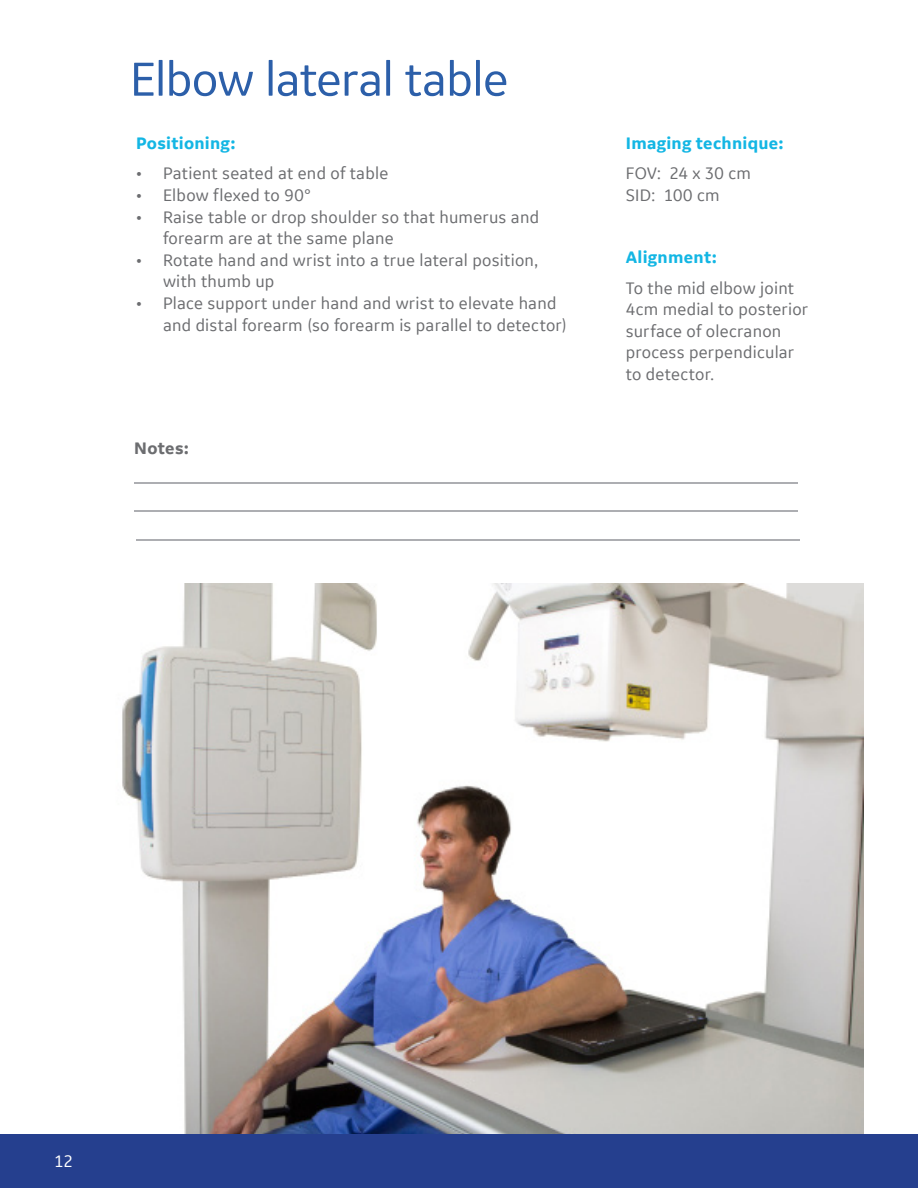
<style>
.page{position:relative;width:918px;height:1188px;background:#fff}
.page>*{position:absolute;margin:0;border:0;box-sizing:border-box;transform-origin:0 0}
.t1{font:51px "GE Inspira Sans";letter-spacing:-.015em;color:#2c5fa9}
.t2{font:18px/21.6px "GE Inspira Sans";letter-spacing:.015em;color:#6c6d70}
.t3{font:700 18px "GE Inspira Sans";letter-spacing:.015em;color:#13b6e4}
.t4{font:700 18px "GE Inspira Sans";letter-spacing:.02em;color:#6c6d70}
.t5{font:18px "GE Inspira Sans";color:#fff}
</style>
<div class="page">
<div style="left:0;top:1134px;width:918px;height:54px;background:#253f8e"></div>
<img style="left:122px;top:583px;width:742px;height:551px">
<hr style="left:136px;top:539px;width:663px;height:1px;background:#adaeb2">
<hr style="left:134px;top:510px;width:663px;height:2px;background:#adaeb2">
<hr style="left:134px;top:483px;width:663px;height:1px;background:#adaeb2">
<p class="t1" style="left:130px;top:48px;width:380px">Elbow lateral table</p>
<p class="t3" style="left:136px;top:132px;width:101px">Positioning:</p>
<p class="t3" style="left:626px;top:132px;width:159px">Imaging technique:</p>
<p class="t2" style="left:136px;top:162px;width:254px">• Patient seated at end of table</p>
<p class="t2" style="left:136px;top:184px;width:176px">• Elbow flexed to 90°</p>
<p class="t2" style="left:163px;top:206px;width:378px;text-indent:-27px">• Raise table or drop shoulder so that humerus and forearm are at the same plane</p>
<p class="t2" style="left:163px;top:249px;width:376px;text-indent:-27px">• Rotate hand and wrist into a true lateral position, with thumb up</p>
<p class="t2" style="left:163px;top:292px;width:405px;text-indent:-27px">• Place support under hand and wrist to elevate hand and distal forearm (so forearm is parallel to detector)</p>
<p class="t4" style="left:134px;top:437px;width:56px">Notes:</p>
<p class="t2" style="left:626px;top:162px;width:127px">FOV: 24 x 30 cm</p>
<p class="t2" style="left:626px;top:184px;width:95px">SID: 100 cm</p>
<p class="t3" style="left:626px;top:247px;width:93px">Alignment:</p>
<p class="t2" style="left:626px;top:276px;width:184px">To the mid elbow joint<br>4cm medial to posterior surface of olecranon process perpendicular to detector.</p>
<p class="t5" style="left:54px;top:1150px;width:20px">12</p>
</div>
